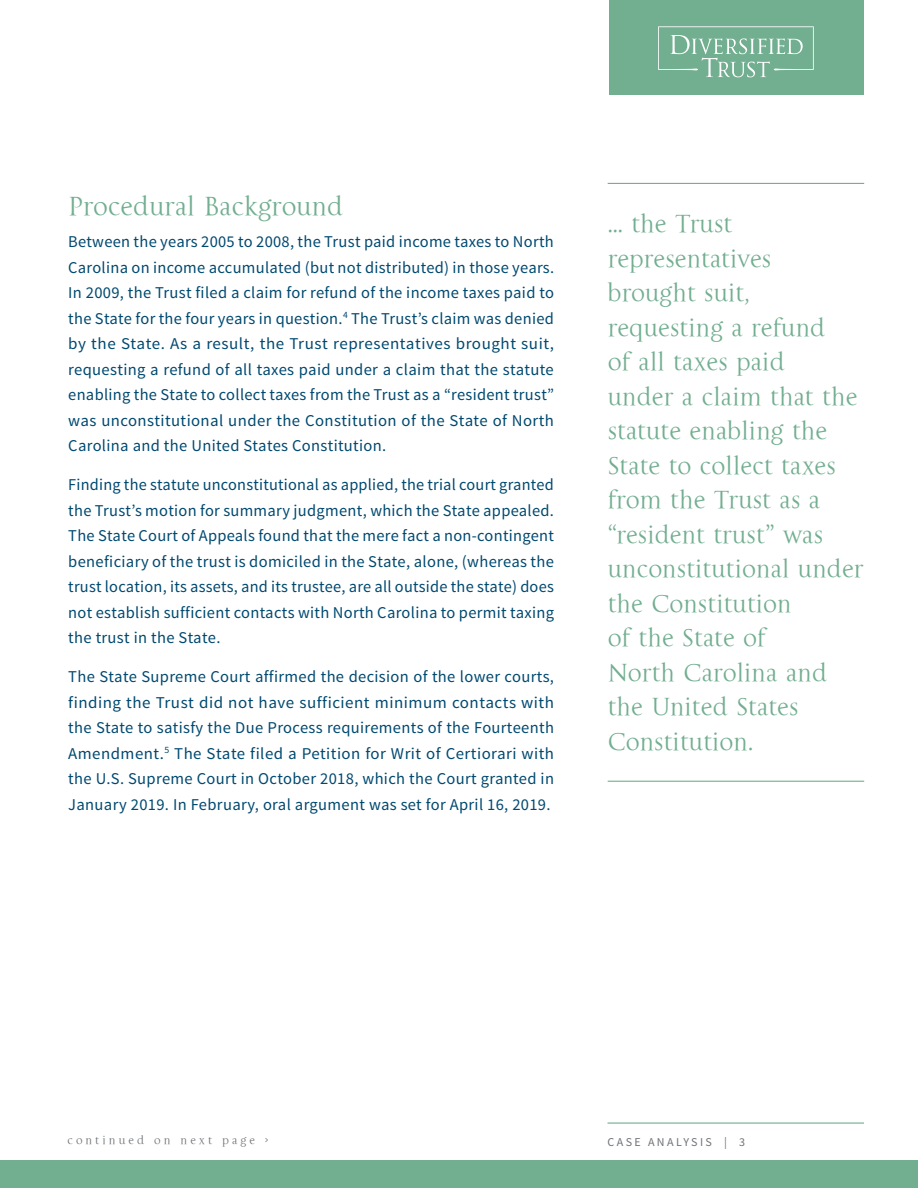
<style>
.page{position:relative;width:918px;height:1188px;background:#fff}
.page>*{position:absolute;margin:0;border:0;box-sizing:border-box;transform-origin:0 0}
.Article_Header{font:27px "La Gioconda OSTT";color:#72ae90}
.Body_Page1{font:25.5px/34.5px "La Gioconda OSTT";color:#72ae90}
.Body_Page1-2{font:16.5px/25.5px "Source Sans Pro";letter-spacing:.02em;color:#004970;text-align:justify}
.t1{font:12px "La Gioconda OSTT";letter-spacing:.25em;color:#6e7277}
.t2{font:12px "Source Sans Pro";letter-spacing:.2em;color:#6e7277}
</style>
<div class="page">
<div style="left:609px;top:0;width:255px;height:94px;background:#72ae90"></div>
<svg style="left:658px;top:26px;width:156px;height:51px"></svg>
<div style="left:0;top:1161px;width:918px;height:27px;background:#72ae90"></div>
<hr style="left:608px;top:1122px;width:256px;height:2px;background:#72ae90">
<hr style="left:608px;top:183px;width:256px;height:1px;background:#72ae90">
<hr style="left:608px;top:781px;width:256px;height:1px;background:#72ae90">
<p class="Article_Header" style="left:68px;top:190px;width:277px">Procedural Background</p>
<p class="Body_Page1-2" style="left:68px;top:229px;width:487px">Between the years 2005 to 2008, the Trust paid income taxes to North Carolina on income accumulated (but not distributed) in those years.<br>In 2009, the Trust filed a claim for refund of the income taxes paid to the State for the four years in question.<sup>4</sup> The Trust’s claim was denied by the State. As a result, the Trust representatives brought suit, requesting a refund of all taxes paid under a claim that the statute enabling the State to collect taxes from the Trust as a “resident trust” was unconstitutional under the Constitution of the State of North Carolina and the United States Constitution.</p>
<p class="Body_Page1-2" style="left:68px;top:472px;width:487px">Finding the statute unconstitutional as applied, the trial court granted the Trust’s motion for summary judgment, which the State appealed.<br>The State Court of Appeals found that the mere fact a non-contingent beneficiary of the trust is domiciled in the State, alone, (whereas the trust location, its assets, and its trustee, are all outside the state) does not establish sufficient contacts with North Carolina to permit taxing the trust in the State.</p>
<p class="Body_Page1-2" style="left:68px;top:664px;width:487px">The State Supreme Court affirmed the decision of the lower courts, finding the Trust did not have sufficient minimum contacts with the State to satisfy the Due Process requirements of the Fourteenth Amendment.<sup>5</sup> The State filed a Petition for Writ of Certiorari with the U.S. Supreme Court in October 2018, which the Court granted in January 2019. In February, oral argument was set for April 16, 2019.</p>
<p class="Body_Page1" style="left:608px;top:206px;width:258px">... the Trust representatives brought suit, requesting a refund<br>of all taxes paid<br>under a claim that the statute enabling the<br>State to collect taxes from the Trust as a “resident trust” was unconstitutional under the Constitution<br>of the State of<br>North Carolina and the United States<br>Constitution.</p>
<p class="t1" style="left:68px;top:1133px;width:202px">continued on next page &gt;</p>
<p class="t2" style="left:608px;top:1135px;width:139px">CASE ANALYSIS | 3</p>
</div>
